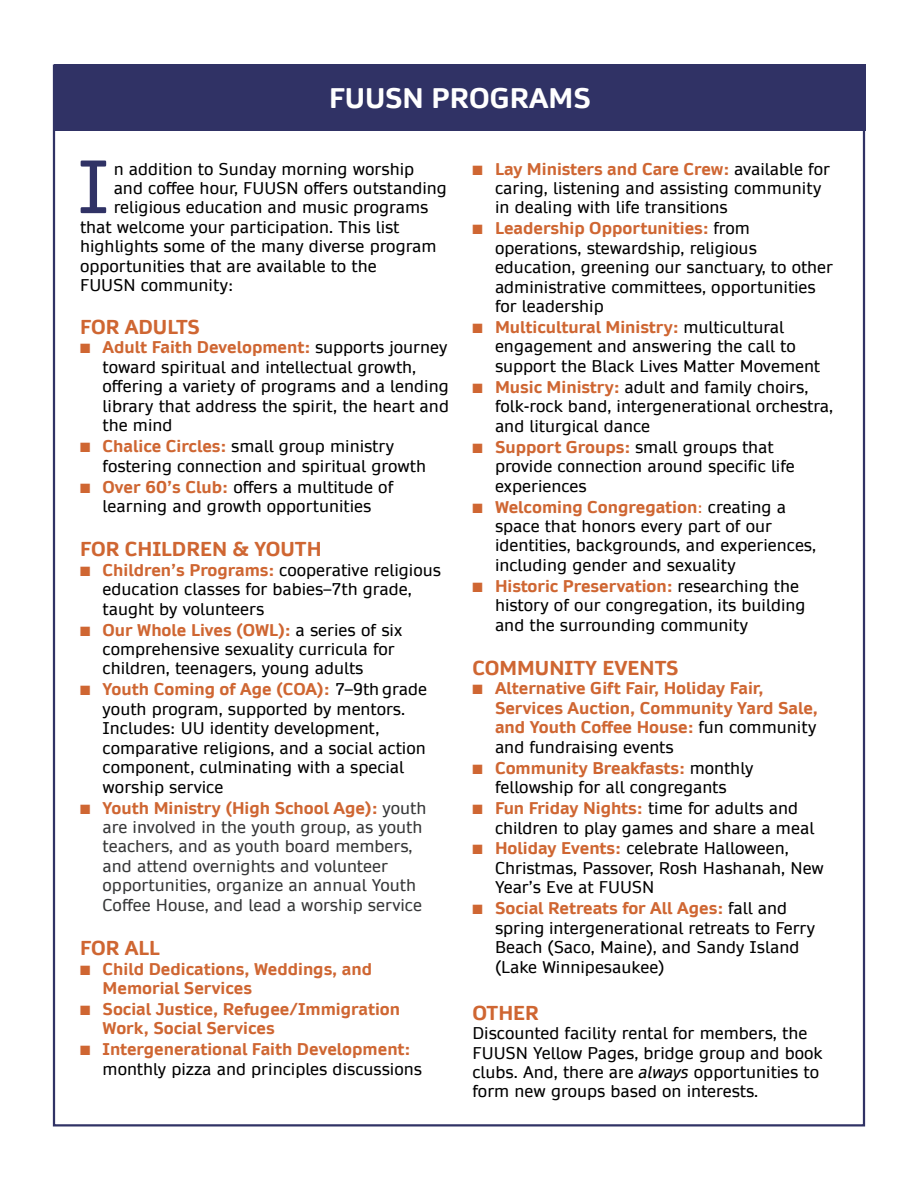
<style>
.page{position:relative;width:918px;height:1188px;background:#fff}
.page>*{position:absolute;margin:0;border:0;box-sizing:border-box;transform-origin:0 0}
.Normal1{font:700 27px "Daytona Pro";color:#fff}
.Normal1-2{font:700 19.2px "Daytona Pro";color:#cf6632}
.hang_daytona{font:16.2px/19.5px "Daytona Pro";color:#000}
.Text_daytona{font:16.2px/19.5px "Daytona Pro";color:#000}
.hang_daytona-2{font:700 16.2px/19.5px "Daytona Pro";color:#cf6632}
.hang_daytona-3{font:16.2px/19.5px "Daytona Pro";color:#373839}
.s1{color:#cf6632}
.s2{font-weight:700;color:#cf6632}
.s3{font-weight:400;color:#000}
.s4{font-style:italic}
</style>
<div class="page">
<div style="left:54px;top:64px;width:811px;height:67px;background:#303265"></div>
<svg style="left:81px;top:161px;width:25px;height:52px"></svg>
<p class="Normal1" style="left:329px;top:80px;width:263px">FUUSN PROGRAMS</p>
<p class="Text_daytona" style="left:114px;top:159px;width:302px">n addition to Sunday morning worship</p>
<p class="Text_daytona" style="left:114px;top:178px;width:335px">and coffee hour, FUUSN offers outstanding</p>
<p class="Text_daytona" style="left:114px;top:198px;width:316px">religious education and music programs</p>
<p class="Text_daytona" style="left:80px;top:217px;width:321px">that welcome your participation. This list</p>
<p class="Text_daytona" style="left:80px;top:236px;width:358px">highlights some of the many diverse program</p>
<p class="Text_daytona" style="left:80px;top:256px;width:298px">opportunities that are available to the</p>
<p class="Text_daytona" style="left:80px;top:275px;width:155px">FUUSN community:</p>
<p class="Normal1-2" style="left:80px;top:314px;width:121px">FOR ADULTS</p>
<p class="hang_daytona" style="left:103px;top:338px;width:348px;text-indent:-22px"><span class="s1">■</span> <span class="s2">Adult Faith Development:</span> supports journey toward spiritual and intellectual growth, offering a variety of programs and a lending library that address the spirit, the heart and the mind</p>
<p class="hang_daytona" style="left:103px;top:436px;width:325px;text-indent:-22px"><span class="s1">■</span> <span class="s2">Chalice Circles:</span> small group ministry fostering connection and spiritual growth</p>
<p class="hang_daytona" style="left:80px;top:477px;width:315px;text-align:center"><span class="s1">■</span> <span class="s2">Over 60’s Club:</span> offers a multitude of learning and growth opportunities</p>
<p class="Normal1-2" style="left:80px;top:536px;width:243px">FOR CHILDREN &amp; YOUTH</p>
<p class="hang_daytona" style="left:103px;top:560px;width:340px;text-indent:-22px"><span class="s1">■</span> <span class="s2">Children’s Programs:</span> cooperative religious education classes for babies–7th grade, taught by volunteers</p>
<p class="hang_daytona" style="left:103px;top:620px;width:301px;text-indent:-22px"><span class="s1">■</span> <span class="s2">Our Whole Lives (OWL):</span> a series of six comprehensive sexuality curricula for children, teenagers, young adults</p>
<p class="hang_daytona" style="left:103px;top:680px;width:326px;text-indent:-22px"><span class="s1">■</span> <span class="s2">Youth Coming of Age (COA):</span> 7–9th grade youth program, supported by mentors.<br>Includes: UU identity development, comparative religions, and a social action component, culminating with a special worship service</p>
<p class="hang_daytona-3" style="left:103px;top:798px;width:325px;text-indent:-22px"><span class="s1">■</span> <span class="s2">Youth Ministry (High School Age):</span> youth are involved in the youth group, as youth teachers, and as youth board members, and attend overnights and volunteer opportunities, organize an annual Youth Coffee House, and lead a worship service</p>
<p class="Normal1-2" style="left:80px;top:935px;width:81px">FOR ALL</p>
<p class="hang_daytona-2" style="left:103px;top:959px;width:271px;text-indent:-22px">■ Child Dedications, Weddings, and<br>Memorial Services</p>
<p class="hang_daytona-2" style="left:103px;top:999px;width:299px;text-indent:-22px">■ Social Justice, Refugee/Immigration<br>Work, Social Services</p>
<p class="hang_daytona" style="left:103px;top:1039px;width:321px;text-indent:-22px"><span class="s1">■</span> <span class="s2">Intergenerational Faith Development: </span>monthly pizza and principles discussions</p>
<p class="hang_daytona" style="left:495px;top:159px;width:337px;text-indent:-22px"><span class="s1">■</span> <span class="s2">Lay Ministers and Care Crew:</span> available for caring, listening and assisting community in dealing with life transitions</p>
<p class="hang_daytona" style="left:495px;top:218px;width:340px;text-indent:-22px"><span class="s1">■</span> <span class="s2">Leadership Opportunities:</span> from operations, stewardship, religious education, greening our sanctuary, to other administrative committees, opportunities for leadership</p>
<p class="hang_daytona" style="left:495px;top:317px;width:327px;text-indent:-22px"><span class="s1">■</span> <span class="s2">Multicultural Ministry:</span> multicultural engagement and answering the call to support the Black Lives Matter Movement</p>
<p class="hang_daytona" style="left:495px;top:377px;width:340px;text-indent:-22px"><span class="s1">■</span> <span class="s2">Music Ministry:</span> adult and family choirs, folk-rock band, intergenerational orchestra, and liturgical dance</p>
<p class="hang_daytona" style="left:495px;top:437px;width:301px;text-indent:-22px"><span class="s1">■</span> <span class="s2">Support Groups:</span> small groups that provide connection around specific life experiences</p>
<p class="hang_daytona" style="left:495px;top:497px;width:323px;text-indent:-22px"><span class="s1">■</span> <span class="s2">Welcoming Congregation</span><span class="s1">:</span> creating a space that honors every part of our identities, backgrounds, and experiences, including gender and sexuality</p>
<p class="hang_daytona" style="left:495px;top:576px;width:312px;text-indent:-22px"><span class="s1">■</span> <span class="s2">Historic Preservation:</span> researching the history of our congregation, its building and the surrounding community</p>
<p class="Normal1-2" style="left:472px;top:655px;width:207px">COMMUNITY EVENTS</p>
<p class="hang_daytona-2" style="left:495px;top:679px;width:325px;text-indent:-22px">■ Alternative Gift Fair, Holiday Fair, Services Auction, Community Yard Sale, and Youth Coffee House: <span class="s3">fun community and fundraising events</span></p>
<p class="hang_daytona" style="left:472px;top:758px;width:282px;text-align:center"><span class="s1">■</span> <span class="s2">Community Breakfasts:</span> monthly fellowship for all congregants</p>
<p class="hang_daytona" style="left:495px;top:798px;width:321px;text-indent:-22px"><span class="s1">■</span> <span class="s2">Fun Friday Nights:</span> time for adults and children to play games and share a meal</p>
<p class="hang_daytona" style="left:495px;top:839px;width:331px;text-indent:-22px"><span class="s1">■</span> <span class="s2">Holiday Events:</span> celebrate Halloween,<br>Christmas, Passover, Rosh Hashanah, New<br>Year’s Eve at FUUSN</p>
<p class="hang_daytona" style="left:495px;top:898px;width:322px;text-indent:-22px"><span class="s1">■</span> <span class="s2">Social Retreats for All Ages:</span> fall and spring intergenerational retreats to Ferry Beach (Saco, Maine), and Sandy Island (Lake Winnipesaukee)</p>
<p class="Normal1-2" style="left:472px;top:1000px;width:68px">OTHER</p>
<p class="Text_daytona" style="left:472px;top:1023px;width:352px">Discounted facility rental for members, the FUUSN Yellow Pages, bridge group and book clubs. And, there are <span class="s4">always</span> opportunities to form new groups based on interests.</p>
</div>
